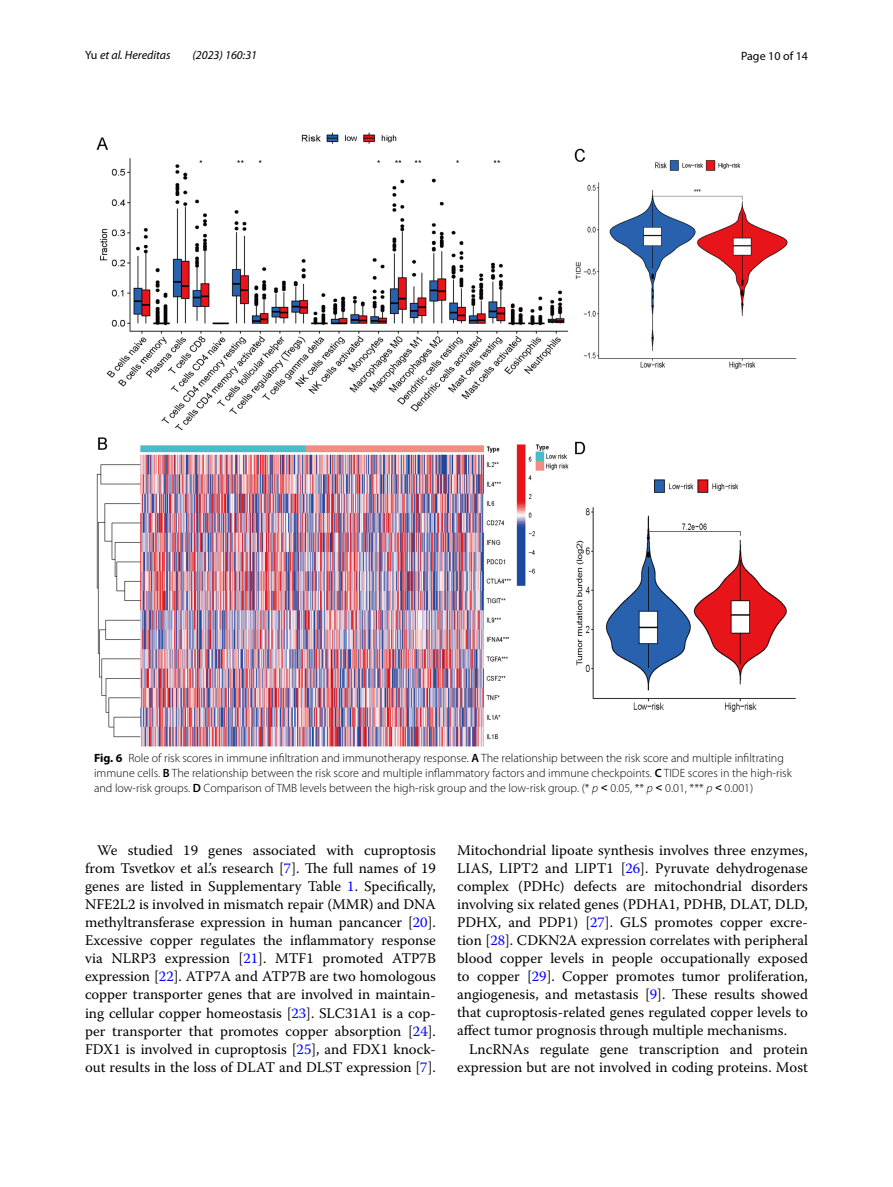
<style>
.page{position:relative;width:893px;height:1187px;background:#fff}
.page>*{position:absolute;margin:0;border:0;box-sizing:border-box;transform-origin:0 0}
.t1{font:14.7px/18px "Warnock Pro";color:#000;text-align:justify}
.t2{font:300 12px/15px "Myriad Pro";color:#000}
.t3{font:italic 12px "Myriad Pro";color:#000}
.t4{font:12px "Myriad Pro";color:#000}
.s1{font-style:normal}
.s2{font-weight:700}
.s3{font-weight:600}
.s4{font-style:italic}
.s5{font-family:"Segoe UI";font-weight:400}
.s6{color:#00f}
</style>
<div class="page">
<img style="left:96px;top:133px;width:701px;height:613px">
<p class="t3" style="left:85px;top:48px;width:87px"><span class="s1">Yu</span> et al. Hereditas</p>
<p class="t3" style="left:192px;top:48px;width:66px">(2023) 160:31</p>
<p class="t4" style="left:741px;top:48px;width:68px">Page 10 of 14</p>
<p class="t2" style="left:94px;top:750px;width:699px"><span class="s2">Fig. 6</span> Role of risk scores in immune infiltration and immunotherapy response. <span class="s3">A</span> The relationship between the risk score and multiple infiltrating immune cells. <span class="s3">B</span> The relationship between the risk score and multiple inflammatory factors and immune checkpoints. <span class="s3">C</span> TIDE scores in the high-risk and low-risk groups. <span class="s3">D</span> Comparison of TMB levels between the high-risk group and the low-risk group. (* <span class="s4">p</span> <span class="s5">˂</span> 0.05, ** <span class="s4">p</span> <span class="s5">˂</span> 0.01, *** <span class="s4">p</span> <span class="s5">˂</span> 0.001)</p>
<p class="t1" style="left:85px;top:841px;width:352px;text-indent:12px">We studied 19 genes associated with cuproptosis from Tsvetkov et al.’s research [<span class="s6">7</span>]. The full names of 19 genes are listed in Supplementary Table <span class="s6">1</span>. Specifically, NFE2L2 is involved in mismatch repair (MMR) and DNA methyltransferase expression in human pancancer [<span class="s6">20</span>].<br>Excessive copper regulates the inflammatory response via NLRP3 expression [<span class="s6">21</span>]. MTF1 promoted ATP7B expression [<span class="s6">22</span>]. ATP7A and ATP7B are two homologous copper transporter genes that are involved in maintain&shy;ing cellular copper homeostasis [<span class="s6">23</span>]. SLC31A1 is a cop&shy;per transporter that promotes copper absorption [<span class="s6">24</span>].<br>FDX1 is involved in cuproptosis [<span class="s6">25</span>], and FDX1 knock&shy;out results in the loss of DLAT and DLST expression [<span class="s6">7</span>].</p>
<p class="t1" style="left:457px;top:841px;width:352px">Mitochondrial lipoate synthesis involves three enzymes, LIAS, LIPT2 and LIPT1 [<span class="s6">26</span>]. Pyruvate dehydrogenase complex (PDHc) defects are mitochondrial disorders involving six related genes (PDHA1, PDHB, DLAT, DLD, PDHX, and PDP1) [<span class="s6">27</span>]. GLS promotes copper excre&shy;tion [<span class="s6">28</span>]. CDKN2A expression correlates with peripheral blood copper levels in people occupationally exposed to copper [<span class="s6">29</span>]. Copper promotes tumor proliferation, angiogenesis, and metastasis [<span class="s6">9</span>]. These results showed that cuproptosis-related genes regulated copper levels to affect tumor prognosis through multiple mechanisms.</p>
<p class="t1" style="left:457px;top:1039px;width:352px;text-align:right">LncRNAs regulate gene transcription and protein expression but are not involved in coding proteins. Most</p>
</div>
